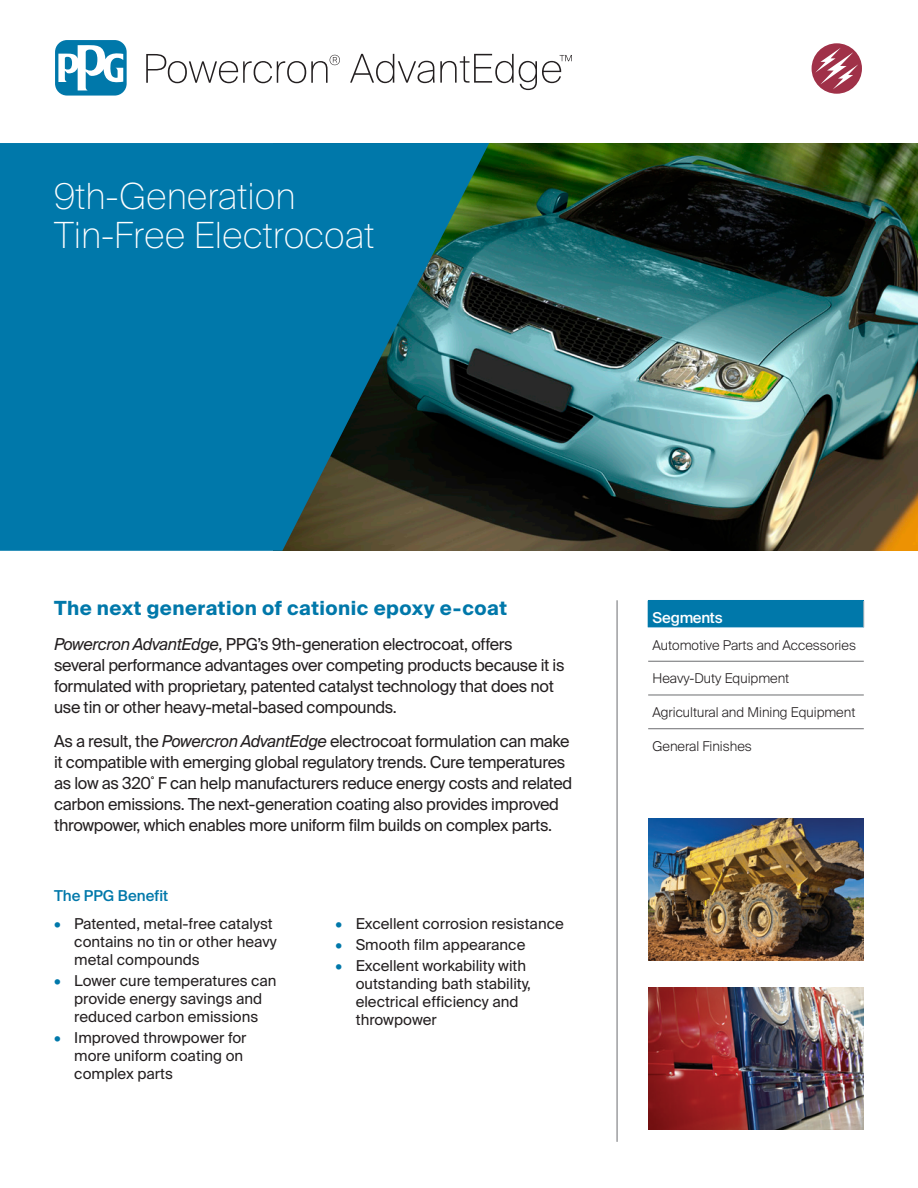
<style>
.page{position:relative;width:918px;height:1188px;background:#fff}
.page>*{position:absolute;margin:0;border:0;box-sizing:border-box;transform-origin:0 0}
.Product_Name{font:100 36px/39px "Suisse Intl";color:#fff}
.Intro_Header{font:700 19.5px "Suisse Intl";letter-spacing:.025em;color:#0078aa}
.Intro_Paragraph{font:16.5px/21px "Suisse Intl";letter-spacing:-.02em;color:#231f20}
.t1{font:15px/18px "Suisse Intl";color:#231f20}
.Paragraph_Header{font:500 15px "Suisse Intl";color:#0078aa}
.Cell_Header_Left{font:500 15px "Suisse Intl";letter-spacing:-.02em;color:#fff}
.Cell_Text_Left_Side{font:300 13.5px "Suisse Intl";color:#231f20}
.s1{font-style:italic}
.s2{color:#0078aa}
</style>
<div class="page">
<hr style="left:617px;top:600px;width:1px;height:542px;background:#6c6d70">
<hr style="left:648px;top:600px;width:216px;height:1px;background:#0078aa">
<svg style="left:648px;top:601px;width:217px;height:129px"></svg>
<hr style="left:648px;top:627px;width:216px;height:1px;background:#9bc9e1">
<hr style="left:648px;top:661px;width:216px;height:1px;background:#6c6d70">
<hr style="left:648px;top:695px;width:216px;height:1px;background:#6c6d70">
<hr style="left:648px;top:728px;width:216px;height:1px;background:#6c6d70">
<img style="left:648px;top:819px;width:216px;height:141px">
<img style="left:648px;top:988px;width:216px;height:141px">
<img style="left:489px;top:143px;width:429px;height:408px">
<svg style="left:0;top:143px;width:489px;height:408px;fill:#0078aa"></svg>
<svg style="left:811px;top:43px;width:51px;height:51px"></svg>
<div style="left:55px;top:40px;width:72px;height:56px;background:#0078aa;border-radius:12px"></div>
<svg style="left:58px;top:45px;width:65px;height:45px"></svg>
<svg style="left:350px;top:54px;width:222px;height:36px"></svg>
<svg style="left:146px;top:54px;width:194px;height:29px"></svg>
<p class="Product_Name" style="left:54px;top:177px;width:322px">9th-Generation<br>Tin-Free Electrocoat</p>
<p class="Intro_Header" style="left:54px;top:597px;width:455px">The next generation of cationic epoxy e-coat</p>
<p class="Intro_Paragraph" style="left:54px;top:634px;width:512px"><span class="s1">Powercron AdvantEdge</span>, PPG’s 9th-generation electrocoat, offers several performance advantages over competing products because it is formulated with proprietary, patented catalyst technology that does not use tin or other heavy-metal-based compounds.</p>
<p class="Intro_Paragraph" style="left:54px;top:731px;width:520px">As a result, the <span class="s1">Powercron AdvantEdge</span> electrocoat formulation can make it compatible with emerging global regulatory trends. Cure temperatures as low as 320˚ F can help manufacturers reduce energy costs and related carbon emissions. The next-generation coating also provides improved throwpower, which enables more uniform film builds on complex parts.</p>
<p class="Paragraph_Header" style="left:54px;top:887px;width:116px">The PPG Benefit</p>
<p class="t1" style="left:74px;top:915px;width:204px;text-indent:-20px"><span class="s2">•</span> Patented, metal-free catalyst contains no tin or other heavy metal compounds</p>
<p class="t1" style="left:54px;top:972px;width:224px;text-align:center"><span class="s2">•</span> Lower cure temperatures can provide energy savings and reduced carbon emissions</p>
<p class="t1" style="left:74px;top:1029px;width:174px;text-indent:-20px"><span class="s2">•</span> Improved throwpower for more uniform coating on complex parts</p>
<p class="t1" style="left:335px;top:915px;width:230px"><span class="s2">•</span> Excellent corrosion resistance</p>
<p class="t1" style="left:335px;top:936px;width:192px"><span class="s2">•</span> Smooth film appearance</p>
<p class="t1" style="left:356px;top:957px;width:177px;text-indent:-20px"><span class="s2">•</span> Excellent workability with outstanding bath stability, electrical efficiency and throwpower</p>
<p class="Cell_Header_Left" style="left:653px;top:609px;width:72px">Segments</p>
<p class="Cell_Text_Left_Side" style="left:653px;top:637px;width:205px">Automotive Parts and Accessories</p>
<p class="Cell_Text_Left_Side" style="left:653px;top:671px;width:138px">Heavy-Duty Equipment</p>
<p class="Cell_Text_Left_Side" style="left:653px;top:704px;width:204px">Agricultural and Mining Equipment</p>
<p class="Cell_Text_Left_Side" style="left:653px;top:738px;width:101px">General Finishes</p>
</div>
